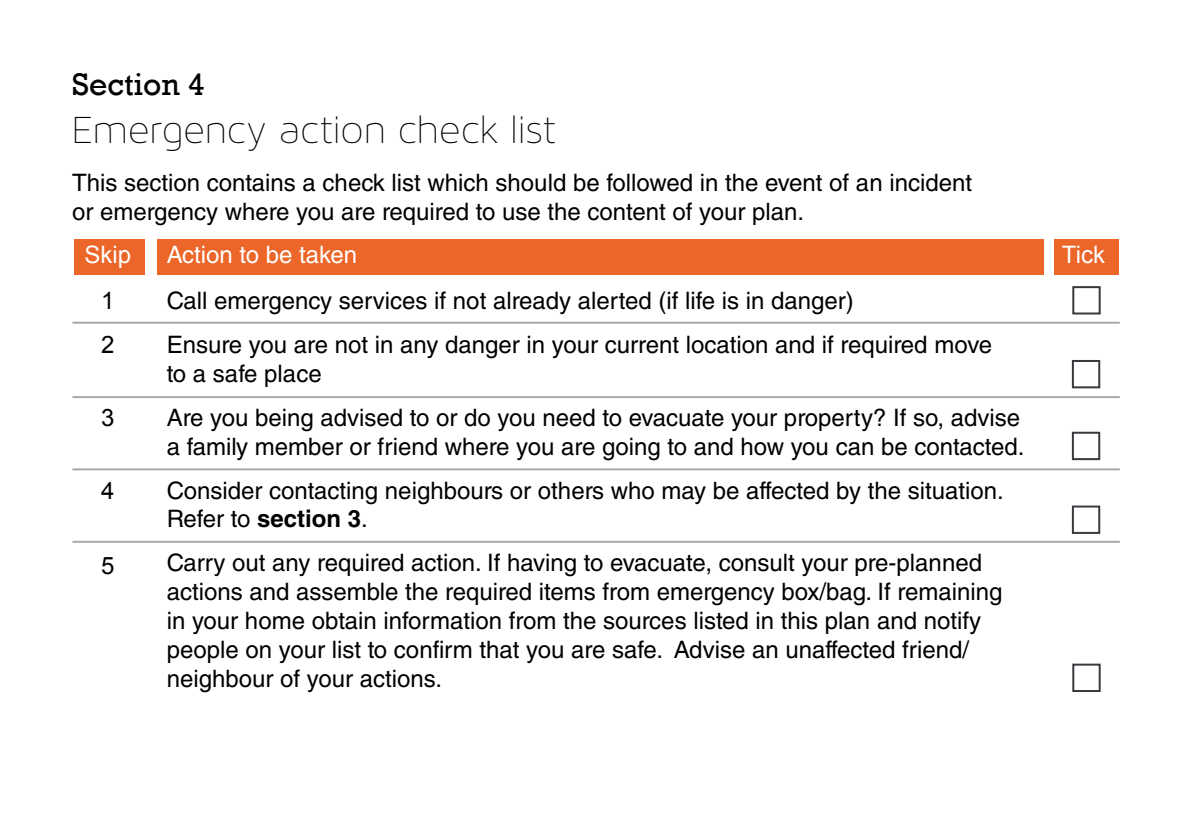
<style>
.page{position:relative;width:1191px;height:840px;background:#fff}
.page>*{position:absolute;margin:0;border:0;box-sizing:border-box;transform-origin:0 0}
.t1{font:42px "Maven Pro Light 200";color:#000}
.t2{font:32px "Rockwell";color:#000}
.t3{font:24px/28.8px "Helvetica LT Std";color:#000}
.t4{font:24px "Helvetica LT Std";color:#fff}
.t5{font:24px "Arial";color:#fff}
.t6{font:24px/44px "Arial";color:#000}
.s1{font-weight:700}
</style>
<div class="page">
<div style="left:1054px;top:239px;width:65px;height:35px;background:#ec6529"></div>
<div style="left:157px;top:239px;width:886px;height:36px;background:#ec6529"></div>
<div style="left:74px;top:239px;width:71px;height:36px;background:#ec6529"></div>
<div style="left:1072px;top:286px;width:28px;height:28px;border:2px solid #3b383f"></div>
<div style="left:1072px;top:663px;width:28px;height:28px;border:2px solid #3b383f"></div>
<div style="left:1071px;top:505px;width:29px;height:28px;border:2px solid #3b383f"></div>
<div style="left:1071px;top:431px;width:29px;height:29px;border:2px solid #3b383f"></div>
<div style="left:1071px;top:360px;width:29px;height:28px;border:2px solid #3b383f"></div>
<hr style="left:72px;top:321px;width:1047px;height:2px;background:#a7a9ac">
<hr style="left:72px;top:396px;width:1047px;height:2px;background:#a7a9ac">
<hr style="left:72px;top:540px;width:1047px;height:2px;background:#a7a9ac">
<hr style="left:72px;top:468px;width:1047px;height:2px;background:#a7a9ac">
<h2 class="t2" style="left:72px;top:65px;width:135px">Section 4</h2>
<h1 class="t1" style="left:72px;top:107px;width:486px">Emergency action check list</h1>
<p class="t3" style="left:72px;top:168px;width:901px">This section contains a check list which should be followed in the event of an incident or emergency where you are required to use the content of your plan.</p>
<p class="t5" style="left:84px;top:239px;width:48px">Skip</p>
<p class="t6" style="left:101px;top:278px;width:15px">1<br>2</p>
<p class="t6" style="left:101px;top:395px;width:15px">3</p>
<p class="t6" style="left:101px;top:468px;width:15px">4</p>
<p class="t6" style="left:101px;top:543px;width:15px">5</p>
<p class="t4" style="left:167px;top:240px;width:192px">Action to be taken</p>
<p class="t3" style="left:167px;top:278px;width:827px;line-height:44px">Call emergency services if not already alerted (if life is in danger)<br>Ensure you are not in any danger in your current location and if required move</p>
<p class="t3" style="left:167px;top:351px;width:855px;line-height:44px">to a safe place<br>Are you being advised to or do you need to evacuate your property? If so, advise</p>
<p class="t3" style="left:167px;top:424px;width:859px;line-height:44px">a family member or friend where you are going to and how you can be contacted.<br>Consider contacting neighbours or others who may be affected by the situation.</p>
<p class="t3" style="left:167px;top:496px;width:817px;line-height:44px">Refer to <span class="s1">section 3</span>.<br>Carry out any required action. If having to evacuate, consult your pre-planned</p>
<p class="t3" style="left:167px;top:577px;width:837px">actions and assemble the required items from emergency box/bag. If remaining in your home obtain information from the sources listed in this plan and notify people on your list to confirm that you are safe. Advise an unaffected friend/ neighbour of your actions.</p>
<p class="t5" style="left:1062px;top:239px;width:45px">Tick</p>
</div>
